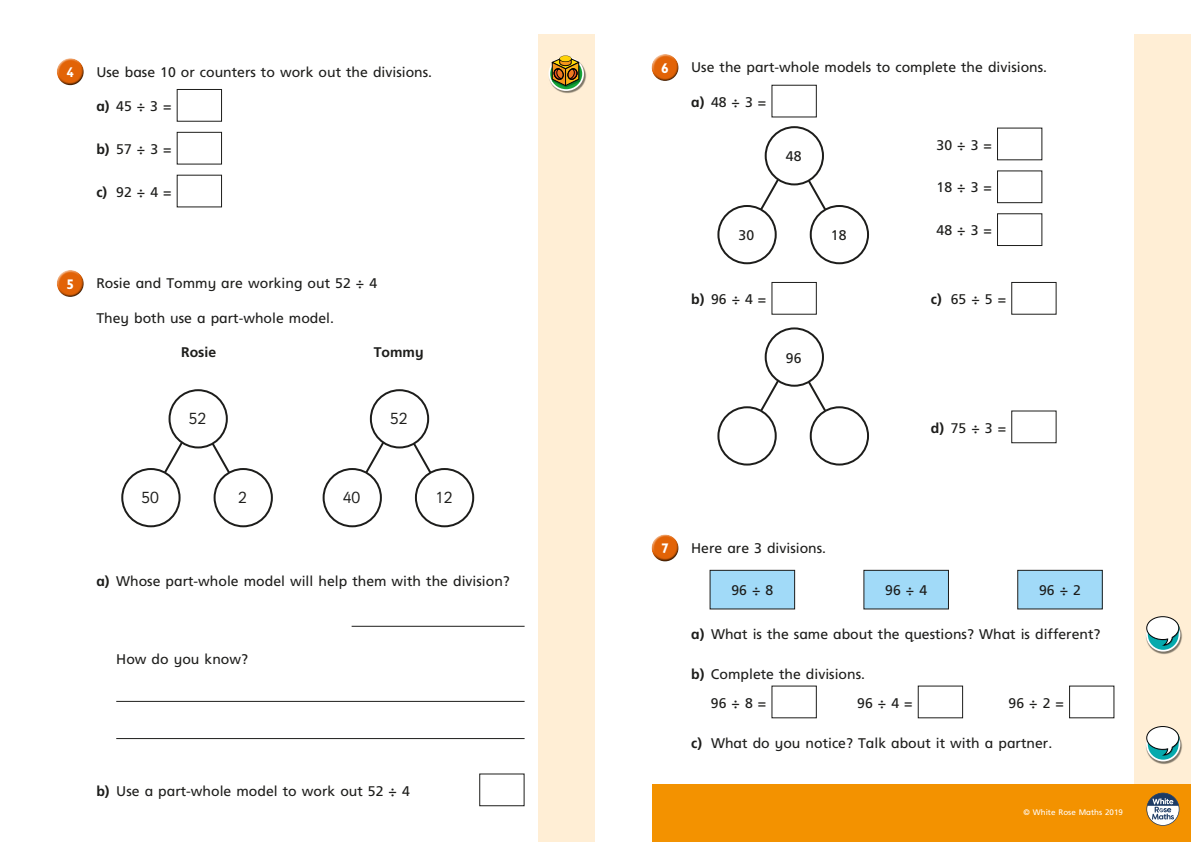
<style>
.page{position:relative;width:1191px;height:842px;background:#fff}
.page>*{position:absolute;margin:0;border:0;box-sizing:border-box;transform-origin:0 0}
.t1{font:16px "Sassoon Infant Std";color:#1d1d1b}
.t2{font:14px/28.7px "Frutiger Inf";color:#1d1d1b}
.t3{font:700 14px "Frutiger Inf";color:#1d1d1b}
.t4{font:700 14px "Gill Infant";color:#fff}
.t5{font:8px "Frutiger Inf";color:#fff}
.s1{font-weight:700}
</style>
<div class="page">
<div style="left:539px;top:34px;width:99px;height:808px;background:#ffeed5"></div>
<div style="left:1134px;top:34px;width:57px;height:808px;background:#ffeed5"></div>
<div style="left:595px;top:0;width:47px;height:842px;background:#fff"></div>
<div style="left:652px;top:785px;width:539px;height:57px;background:#f39200"></div>
<div style="left:651px;top:53px;width:28px;height:22px;background:#fff;opacity:.75"></div>
<div style="left:651px;top:58px;width:29px;height:24px;background:#1d1d1b;opacity:.75"></div>
<div style="left:997px;top:170px;width:45px;height:33px;border:1px solid #1d1d1b"></div>
<div style="left:997px;top:213px;width:45px;height:33px;border:1px solid #1d1d1b"></div>
<div style="left:771px;top:282px;width:46px;height:33px;border:1px solid #1d1d1b"></div>
<div style="left:1011px;top:282px;width:45px;height:33px;border:1px solid #1d1d1b"></div>
<div style="left:1011px;top:410px;width:45px;height:33px;border:1px solid #1d1d1b"></div>
<div style="left:651px;top:534px;width:28px;height:22px;background:#fff;opacity:.75"></div>
<div style="left:651px;top:538px;width:29px;height:25px;background:#1d1d1b;opacity:.75"></div>
<div style="left:917px;top:685px;width:46px;height:33px;border:1px solid #1d1d1b"></div>
<hr style="left:116px;top:701px;width:408px;height:1px;background:#1d1d1b">
<hr style="left:116px;top:738px;width:408px;height:1px;background:#1d1d1b">
<div style="left:56px;top:57px;width:28px;height:22px;background:#fff;opacity:.75"></div>
<div style="left:56px;top:62px;width:29px;height:24px;background:#1d1d1b;opacity:.75"></div>
<div style="left:177px;top:89px;width:45px;height:33px;border:1px solid #1d1d1b"></div>
<div style="left:177px;top:132px;width:45px;height:33px;border:1px solid #1d1d1b"></div>
<div style="left:56px;top:269px;width:28px;height:22px;background:#fff;opacity:.75"></div>
<div style="left:56px;top:274px;width:29px;height:24px;background:#1d1d1b;opacity:.75"></div>
<hr style="left:351px;top:626px;width:173px;height:1px;background:#1d1d1b">
<div style="left:479px;top:773px;width:45px;height:33px;border:1px solid #1d1d1b"></div>
<svg style="left:1146px;top:793px;width:33px;height:33px"></svg>
<img style="left:1149px;top:735px;width:33px;height:29px">
<svg style="left:1147px;top:728px;width:32px;height:32px"></svg>
<div style="left:1146px;top:727px;width:34px;height:34px;border:2px solid #fff;border-radius:50%"></div>
<svg style="left:1146px;top:726px;width:33px;height:30px"></svg>
<img style="left:1149px;top:626px;width:33px;height:28px">
<svg style="left:1147px;top:618px;width:32px;height:33px"></svg>
<div style="left:1146px;top:617px;width:34px;height:34px;border:2px solid #fff;border-radius:50%"></div>
<svg style="left:1146px;top:616px;width:33px;height:30px"></svg>
<img style="left:551px;top:62px;width:35px;height:31px">
<svg style="left:549px;top:58px;width:34px;height:32px"></svg>
<div style="left:548px;top:57px;width:36px;height:34px;border:2px solid #fff;border-radius:50%"></div>
<svg style="left:552px;top:56px;width:28px;height:31px"></svg>
<div style="left:710px;top:570px;width:84px;height:39px;background:#a1daf8"></div>
<div style="left:709px;top:570px;width:86px;height:39px;border:1px solid #1d1d1b"></div>
<div style="left:864px;top:570px;width:84px;height:39px;background:#a1daf8"></div>
<div style="left:863px;top:570px;width:86px;height:39px;border:1px solid #1d1d1b"></div>
<div style="left:1017px;top:570px;width:85px;height:39px;background:#a1daf8"></div>
<div style="left:1017px;top:570px;width:85px;height:39px;border:1px solid #1d1d1b"></div>
<svg style="left:752px;top:161px;width:82px;height:76px"></svg>
<div style="left:765px;top:127px;width:58px;height:57px;background:#fff;border-radius:50%"></div>
<div style="left:764px;top:126px;width:60px;height:59px;border:2px solid #1d1d1b;border-radius:50%"></div>
<div style="left:718px;top:206px;width:57px;height:57px;background:#fff;border-radius:50%"></div>
<div style="left:717px;top:205px;width:59px;height:59px;border:2px solid #1d1d1b;border-radius:50%"></div>
<div style="left:810px;top:206px;width:58px;height:57px;background:#fff;border-radius:50%"></div>
<div style="left:809px;top:205px;width:60px;height:59px;border:2px solid #1d1d1b;border-radius:50%"></div>
<svg style="left:752px;top:362px;width:82px;height:76px"></svg>
<div style="left:765px;top:328px;width:58px;height:58px;background:#fff;border-radius:50%"></div>
<div style="left:764px;top:327px;width:60px;height:60px;border:2px solid #1d1d1b;border-radius:50%"></div>
<div style="left:718px;top:407px;width:57px;height:58px;background:#fff;border-radius:50%"></div>
<div style="left:717px;top:406px;width:59px;height:60px;border:2px solid #1d1d1b;border-radius:50%"></div>
<div style="left:810px;top:407px;width:58px;height:58px;background:#fff;border-radius:50%"></div>
<div style="left:809px;top:406px;width:60px;height:60px;border:2px solid #1d1d1b;border-radius:50%"></div>
<svg style="left:156px;top:424px;width:82px;height:76px"></svg>
<div style="left:169px;top:390px;width:58px;height:57px;background:#fff;border-radius:50%"></div>
<div style="left:168px;top:389px;width:60px;height:59px;border:2px solid #1d1d1b;border-radius:50%"></div>
<div style="left:122px;top:469px;width:58px;height:57px;background:#fff;border-radius:50%"></div>
<div style="left:121px;top:468px;width:60px;height:59px;border:2px solid #1d1d1b;border-radius:50%"></div>
<div style="left:215px;top:469px;width:57px;height:57px;background:#fff;border-radius:50%"></div>
<div style="left:214px;top:468px;width:59px;height:59px;border:2px solid #1d1d1b;border-radius:50%"></div>
<svg style="left:357px;top:416px;width:82px;height:83px"></svg>
<div style="left:371px;top:390px;width:57px;height:57px;background:#fff;border-radius:50%"></div>
<div style="left:370px;top:389px;width:59px;height:59px;border:2px solid #1d1d1b;border-radius:50%"></div>
<div style="left:323px;top:469px;width:58px;height:57px;background:#fff;border-radius:50%"></div>
<div style="left:322px;top:468px;width:60px;height:59px;border:2px solid #1d1d1b;border-radius:50%"></div>
<div style="left:416px;top:469px;width:57px;height:57px;background:#fff;border-radius:50%"></div>
<div style="left:415px;top:468px;width:59px;height:59px;border:2px solid #1d1d1b;border-radius:50%"></div>
<p class="t4" style="left:66px;top:64px;width:9px">4</p>
<p class="t2" style="left:96px;top:57px;width:337px">Use base 10 or counters to work out the divisions.</p>
<p class="t2" style="left:96px;top:92px;width:77px"><span class="s1">a)</span> 45÷3=</p>
<p class="t2" style="left:96px;top:135px;width:77px"><span class="s1">b)</span> 57÷3=</p>
<p class="t2" style="left:96px;top:177px;width:77px"><span class="s1">c)</span> 92÷4=</p>
<p class="t4" style="left:66px;top:276px;width:9px">5</p>
<p class="t2" style="left:96px;top:269px;width:282px">Rosie and Tommy are working out 52 ÷ 4</p>
<p class="t2" style="left:96px;top:303px;width:239px">They both use a part-whole model.</p>
<p class="t3" style="left:181px;top:344px;width:36px">Rosie</p>
<p class="t3" style="left:374px;top:344px;width:51px">Tommy</p>
<p class="t1" style="left:189px;top:409px;width:19px">52</p>
<p class="t1" style="left:141px;top:488px;width:19px">50</p>
<p class="t1" style="left:238px;top:488px;width:10px">2</p>
<p class="t1" style="left:390px;top:409px;width:19px">52</p>
<p class="t1" style="left:343px;top:488px;width:19px">40</p>
<p class="t1" style="left:435px;top:488px;width:19px">12</p>
<p class="t2" style="left:96px;top:567px;width:415px"><span class="s1">a)</span> Whose part-whole model will help them with the division?</p>
<p class="t2" style="left:116px;top:644px;width:133px">How do you know?</p>
<p class="t2" style="left:96px;top:776px;width:315px"><span class="s1">b)</span> Use a part-whole model to work out 52 ÷ 4</p>
<p class="t4" style="left:661px;top:60px;width:9px">6</p>
<p class="t2" style="left:691px;top:53px;width:357px">Use the part-whole models to complete the divisions.</p>
<p class="t2" style="left:691px;top:87px;width:77px"><span class="s1">a)</span> 48÷3=</p>
<p class="t2" style="left:936px;top:130px;width:57px">30÷3=</p>
<p class="t2" style="left:936px;top:173px;width:57px">18÷3=</p>
<p class="t2" style="left:936px;top:216px;width:57px">48÷3=</p>
<p class="t2" style="left:786px;top:142px;width:17px">48</p>
<p class="t2" style="left:738px;top:221px;width:17px">30</p>
<p class="t2" style="left:831px;top:221px;width:17px">18</p>
<p class="t2" style="left:691px;top:285px;width:77px"><span class="s1">b)</span> 96÷4=</p>
<p class="t2" style="left:931px;top:285px;width:77px"><span class="s1">c)</span> 65÷5=</p>
<p class="t2" style="left:786px;top:343px;width:17px">96</p>
<p class="t4" style="left:661px;top:540px;width:9px">7</p>
<p class="t2" style="left:691px;top:534px;width:136px">Here are 3 divisions.</p>
<p class="t2" style="left:931px;top:413px;width:77px"><span class="s1">d)</span> 75÷3=</p>
<p class="t2" style="left:731px;top:576px;width:43px">96÷8</p>
<p class="t2" style="left:885px;top:576px;width:43px">96÷4</p>
<p class="t2" style="left:1039px;top:576px;width:43px">96÷2</p>
<p class="t2" style="left:691px;top:620px;width:411px"><span class="s1">a)</span> What is the same about the questions? What is different?</p>
<p class="t2" style="left:711px;top:660px;width:156px;text-indent:-20px"><span class="s1">b)</span> Complete the divisions.<br>96÷8=</p>
<p class="t2" style="left:857px;top:688px;width:57px">96÷4=</p>
<p class="t2" style="left:1008px;top:688px;width:57px">96÷2=</p>
<p class="t2" style="left:691px;top:728px;width:362px"><span class="s1">c)</span> What do you notice? Talk about it with a partner.</p>
<p class="t5" style="left:1023px;top:808px;width:101px">© White Rose Maths 2019</p>
</div>
